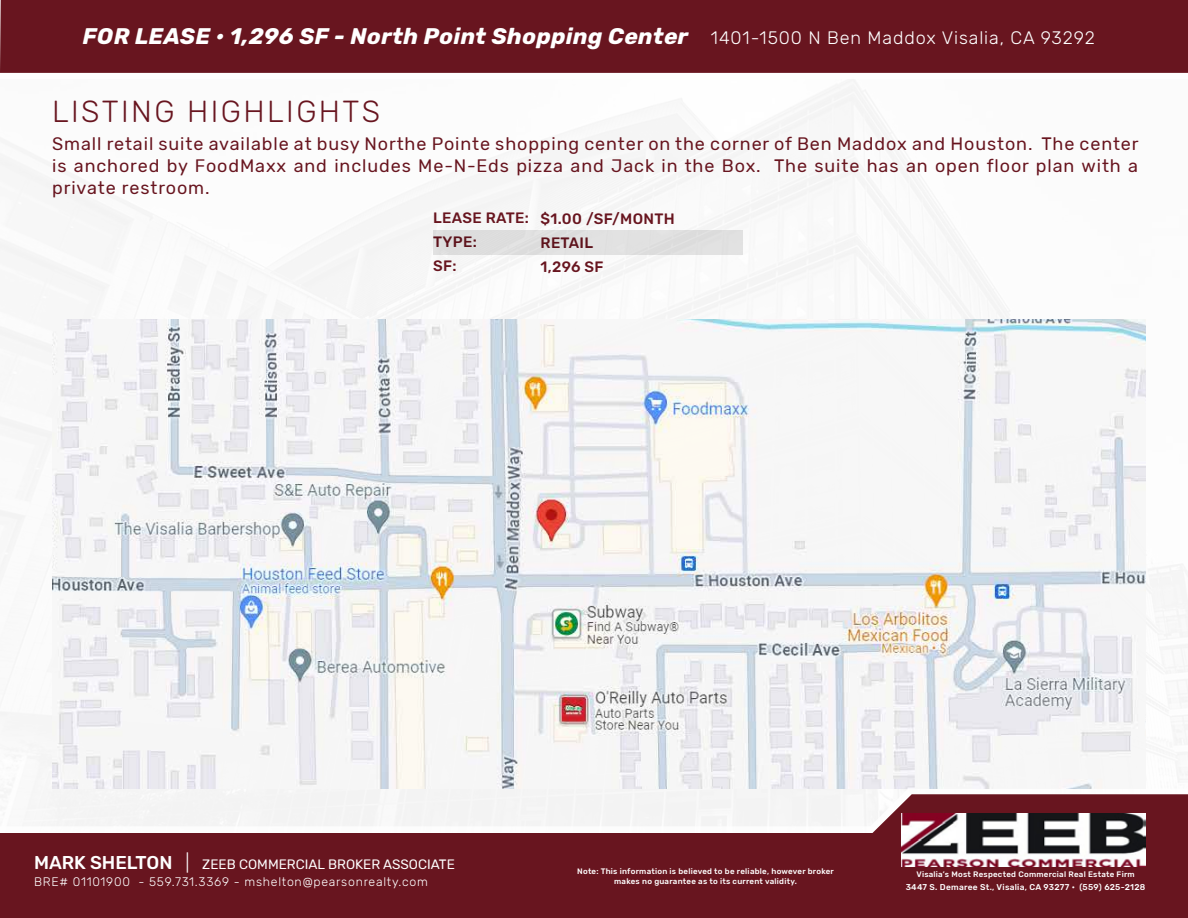
<style>
.page{position:relative;width:1188px;height:918px;background:#fff}
.page>*{position:absolute;margin:0;border:0;box-sizing:border-box;transform-origin:0 0}
.t1{font:300 30.3px "Rubik";letter-spacing:.08em;color:#68151f}
.t2{font:italic 700 22.5px "Rubik";letter-spacing:.02em;color:#fff}
.t3{font:18px/21.6px "Rubik";letter-spacing:.05em;color:#68151f;text-align:justify}
.t4{font:500 15px/23.9px "Rubik";letter-spacing:.02em;color:#68151f}
.t5{font:13.5px "Rubik";color:#fff}
.t6{font:300 12.3px "Rubik";letter-spacing:.06em;color:#fff}
.t7{font:500 8.4px "Rubik";letter-spacing:.03em;color:#fff}
.t8{font:500 7.95px/9.6px "Rubik";letter-spacing:.03em;color:#fff;text-align:center}
.s1{font-weight:300;font-style:normal;font-size:18px}
.s2{font-weight:500;font-size:18.45px}
.s3{font-weight:300;font-size:18.45px}
</style>
<div class="page">
<img style="left:0;top:79px;width:1188px;height:707px">
<div style="left:0;top:789px;width:876px;height:37px;background:#f4f4f4"></div>
<div style="left:0;top:833px;width:1188px;height:85px;background:#68151f"></div>
<svg style="left:863px;top:794px;width:325px;height:48px"></svg>
<div style="left:434px;top:231px;width:309px;height:24px;background:#e0e0e0"></div>
<img style="left:901px;top:814px;width:244px;height:53px">
<div style="left:0;top:0;width:1188px;height:73px;background:#68151f"></div>
<img style="left:52px;top:320px;width:1093px;height:469px">
<p class="t2" style="left:83px;top:23px;width:1014px">FOR LEASE • 1,296 SF - North Point Shopping Center <span class="s1">1401-1500 N Ben Maddox Visalia, CA 93292</span></p>
<h1 class="t1" style="left:52px;top:94px;width:330px">LISTING HIGHLIGHTS</h1>
<p class="t3" style="left:52px;top:134px;width:1088px">Small retail suite available at busy Northe Pointe shopping center on the corner of Ben Maddox and Houston. The center is anchored by FoodMaxx and includes Me-N-Eds pizza and Jack in the Box. The suite has an open floor plan with a private restroom.</p>
<p class="t4" style="left:541px;top:208px;width:136px">$1.00 /SF/MONTH<br>RETAIL<br>1,296 SF</p>
<p class="t4" style="left:433px;top:207px;width:97px">LEASE RATE:<br>TYPE:<br>SF:</p>
<p class="t5" style="left:34px;top:857px;width:422px"><span class="s2">MARK SHELTON</span> <span class="s3">|</span> ZEEB COMMERCIAL BROKER ASSOCIATE</p>
<p class="t6" style="left:34px;top:875px;width:395px">BRE# 01101900 - 559.731.3369 - mshelton@pearsonrealty.com</p>
<p class="t8" style="left:577px;top:867px;width:258px">Note: This information is believed to be reliable, however broker makes no guarantee as to its current validity.</p>
<p class="t8" style="left:916px;top:869px;width:220px">Visalia’s Most Respected Commercial Real Estate Firm</p>
<p class="t7" style="left:906px;top:882px;width:241px">3447 S. Demaree St., Visalia, CA 93277 • (559) 625-2128</p>
</div>
